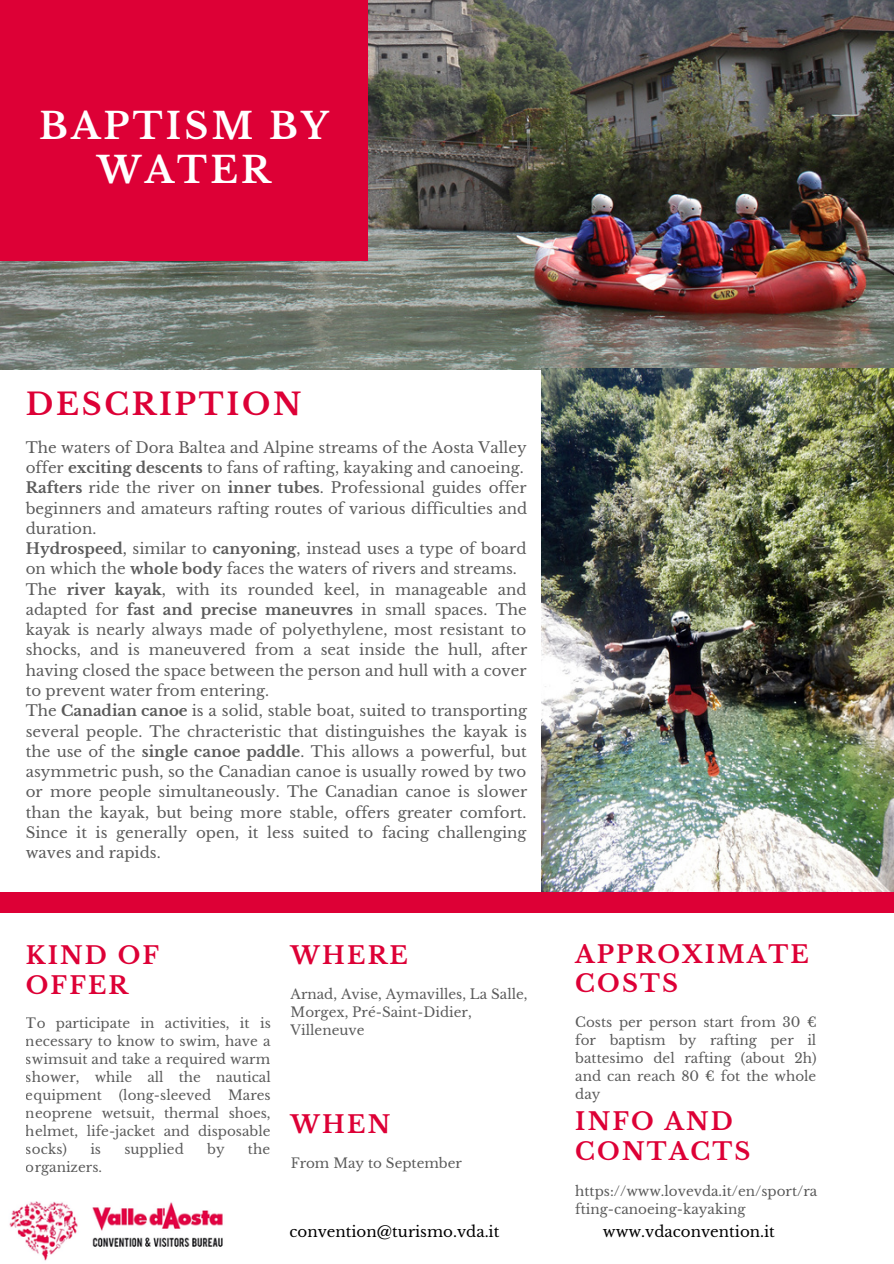
<style>
.page{position:relative;width:894px;height:1264px;background:#fff}
.page>*{position:absolute;margin:0;border:0;box-sizing:border-box;transform-origin:0 0}
.t1{font:700 36.15px/44px "Libre Baskerville";letter-spacing:.09em;color:#fff;text-align:center}
.t2{font:700 30px "Libre Baskerville";letter-spacing:.09em;color:#dd0036}
.t3{font:700 24px/29.2px "Libre Baskerville";letter-spacing:.09em;color:#dd0036}
.t4{font:15px/20.2px "Libre Baskerville";color:#000}
.t5{font:13.5px/18px "Libre Baskerville";color:#000;text-align:justify}
.s1{font-weight:700}
</style>
<div class="page">
<img style="left:0;top:0;width:893px;height:370px">
<div style="left:0;top:0;width:367px;height:261px;background:#dd0036"></div>
<img style="left:542px;top:368px;width:351px;height:525px">
<div style="left:0;top:893px;width:893px;height:19px;background:#dd0036"></div>
<img style="left:9px;top:1201px;width:214px;height:60px">
<h1 class="t1" style="left:39px;top:104px;width:291px">BAPTISM BY<br>WATER</h1>
<h2 class="t2" style="left:26px;top:386px;width:277px">DESCRIPTION</h2>
<p class="t4" style="left:26px;top:437px;width:503px">The waters of Dora Baltea and Alpine streams of the Aosta Valley offer <span class="s1">exciting descents</span> to fans of rafting, kayaking and canoeing.<br><span class="s1">Rafters</span> ride the river on <span class="s1">inner tubes</span>. Professional guides offer beginners and amateurs rafting routes of various difficulties and duration.<br><span class="s1">Hydrospeed</span>, similar to <span class="s1">canyoning</span>, instead uses a type of board on which the <span class="s1">whole body</span> faces the waters of rivers and streams.<br>The <span class="s1">river kayak</span>, with its rounded keel, in manageable and adapted for <span class="s1">fast and precise maneuvres</span> in small spaces. The kayak is nearly always made of polyethylene, most resistant to shocks, and is maneuvered from a seat inside the hull, after having closed the space between the person and hull with a cover to prevent water from entering.<br>The <span class="s1">Canadian canoe</span> is a solid, stable boat, suited to transporting several people. The chracteristic that distinguishes the kayak is the use of the <span class="s1">single canoe paddle</span>. This allows a powerful, but asymmetric push, so the Canadian canoe is usually rowed by two or more people simultaneously. The Canadian canoe is slower than the kayak, but being more stable, offers greater comfort.<br>Since it is generally open, it less suited to facing challenging waves and rapids.</p>
<h3 class="t3" style="left:26px;top:941px;width:135px">KIND OF<br>OFFER</h3>
<p class="t5" style="left:26px;top:1014px;width:246px">To participate in activities, it is necessary to know to swim, have a swimsuit and take a required warm shower, while all the nautical equipment (long-sleeved Mares neoprene wetsuit, thermal shoes, helmet, life-jacket and disposable socks)</p>
<p class="t5" style="left:90px;top:1140px;width:12px">is</p>
<p class="t5" style="left:124px;top:1140px;width:61px">supplied</p>
<p class="t5" style="left:207px;top:1140px;width:19px">by</p>
<p class="t5" style="left:248px;top:1140px;width:24px">the</p>
<p class="t5" style="left:26px;top:1158px;width:78px">organizers.</p>
<h3 class="t3" style="left:290px;top:941px;width:119px">WHERE</h3>
<p class="t5" style="left:290px;top:985px;width:238px;text-align:left">Arnad, Avise, Aymavilles, La Salle,<br>Morgex, Pré-Saint-Didier,<br>Villeneuve</p>
<h3 class="t3" style="left:290px;top:1110px;width:101px">WHEN</h3>
<p class="t5" style="left:290px;top:1154px;width:173px">From May to September</p>
<h3 class="t3" style="left:575px;top:939px;width:235px">APPROXIMATE<br>COSTS</h3>
<p class="t5" style="left:575px;top:1013px;width:243px">Costs per person start from 30 € for baptism by rafting per il battesimo del rafting (about 2h) and can reach 80 € fot the whole day</p>
<h3 class="t3" style="left:575px;top:1107px;width:176px">INFO AND<br>CONTACTS</h3>
<p class="t5" style="left:575px;top:1182px;width:243px">https://www.lovevda.it/en/sport/ra fting-canoeing-kayaking</p>
<p class="t4" style="left:289px;top:1221px;width:211px">convention@turismo.vda.it</p>
<p class="t4" style="left:602px;top:1221px;width:173px">www.vdaconvention.it</p>
</div>
